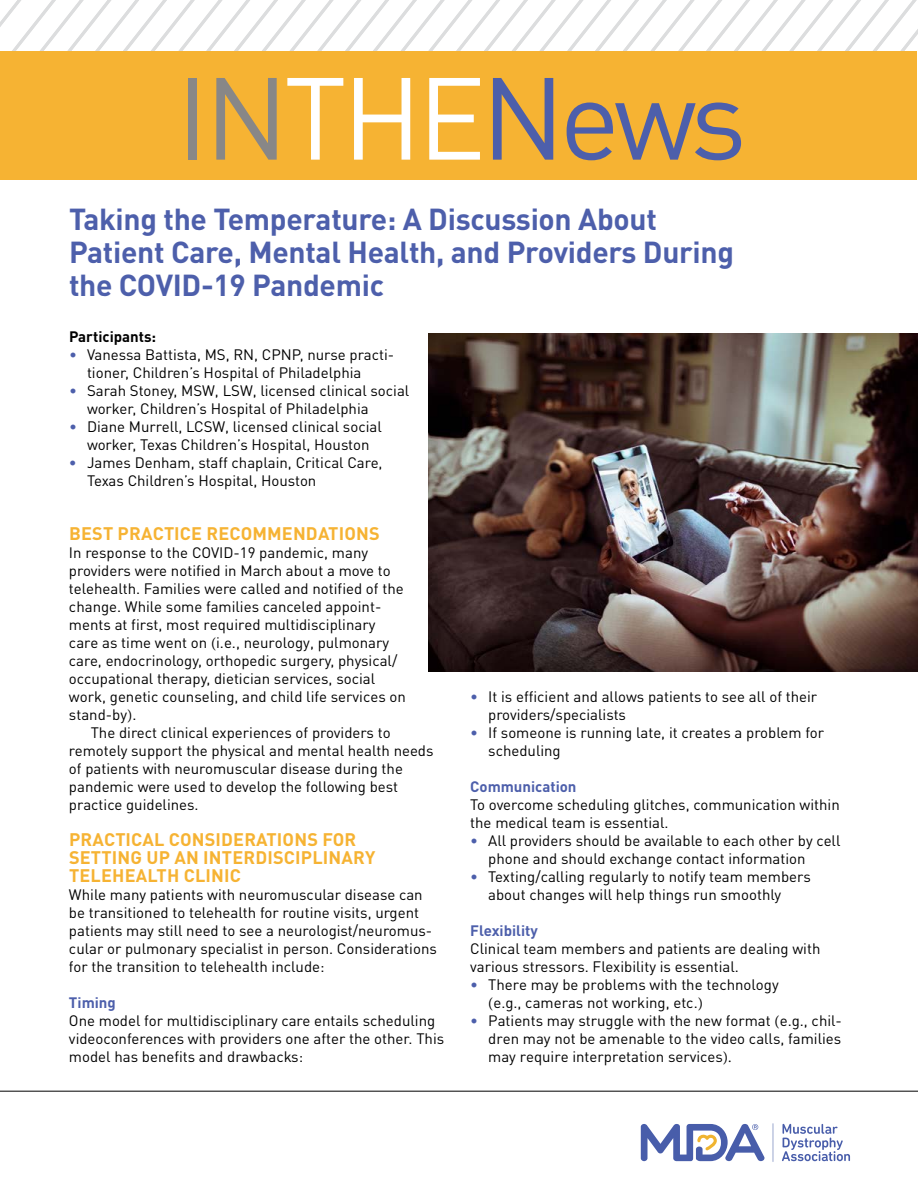
<style>
.page{position:relative;width:918px;height:1188px;background:#fff}
.page>*{position:absolute;margin:0;border:0;box-sizing:border-box;transform-origin:0 0}
.t1{font:114.75px "DINOT";letter-spacing:-.04em;color:#4d5fab}
.t2{font:700 30px/33px "DINOT";letter-spacing:-.01em;color:#4d5fab}
.t3{font:700 18px/18px "DINOT";letter-spacing:.01em;color:#f6b333}
.t4{font:15px/18px "DINOT";color:#000}
.t5{font:700 15px "DINOT";color:#4d5fab}
.t6{font:700 15px "DINOT";color:#000}
.s1{color:#888787}
.s2{color:#fff}
.s3{color:#4d5fab}
.s4{font-family:"Minion Pro"}
</style>
<div class="page">
<svg style="left:0;top:0;width:918px;height:94px"></svg>
<div style="left:1px;top:51px;width:916px;height:128px;background:#f6b333"></div>
<svg style="left:772px;top:1123px;width:2px;height:39px"></svg>
<svg style="left:782px;top:1124px;width:68px;height:37px"></svg>
<svg style="left:641px;top:1124px;width:123px;height:37px"></svg>
<hr style="left:0;top:1091px;width:918px;height:1px;background:#000">
<img style="left:428px;top:333px;width:490px;height:338px">
<h1 class="t1" style="left:177px;top:47px;width:572px"><span class="s1">IN</span><span class="s2">THE</span>News</h1>
<h2 class="t2" style="left:69px;top:202px;width:667px">Taking the Temperature: A Discussion About<br>Patient Care, Mental Health, and Providers During the COVID-19 Pandemic</h2>
<p class="t6" style="left:69px;top:327px;width:89px">Participants:</p>
<p class="t4" style="left:87px;top:345px;width:309px;text-indent:-18px"><span class="s3">•</span> Vanessa Battista, MS, RN, CPNP, nurse practi&shy;tioner, Children’s Hospital of Philadelphia</p>
<p class="t4" style="left:87px;top:381px;width:324px;text-indent:-18px"><span class="s3">•</span> Sarah Stoney, MSW, LSW, licensed clinical social worker, Children’s Hospital of Philadelphia</p>
<p class="t4" style="left:69px;top:417px;width:314px;text-align:center"><span class="s3">•</span> Diane Murrell, LCSW, licensed clinical social worker, Texas Children’s Hospital, Houston</p>
<p class="t4" style="left:87px;top:453px;width:297px;text-indent:-18px"><span class="s3">•</span> James Denham, staff chaplain, Critical Care,<br>Texas Children’s Hospital, Houston</p>
<p class="t3" style="left:69px;top:524px;width:312px">BEST PRACTICE RECOMMENDATIONS</p>
<p class="t4" style="left:69px;top:543px;width:338px">In response to the COVID-19 pandemic, many providers were notified in March about a move to telehealth. Families were called and notified of the change. While some families canceled appoint&shy;ments at first, most required multidisciplinary care as time went on <span class="s4">(</span>i.e., neurology, pulmonary care, endocrinology, orthopedic surgery, physical/ occupational therapy, dietician services, social work, genetic counseling, and child life services on stand-by<span class="s4">)</span>.</p>
<p class="t4" style="left:69px;top:723px;width:366px;text-indent:22px">The direct clinical experiences of providers to remotely support the physical and mental health needs of patients with neuromuscular disease during the pandemic were used to develop the following best practice guidelines.</p>
<p class="t3" style="left:69px;top:830px;width:308px">PRACTICAL CONSIDERATIONS FOR<br>SETTING UP AN INTERDISCIPLINARY<br>TELEHEALTH CLINIC</p>
<p class="t4" style="left:69px;top:885px;width:369px">While many patients with neuromuscular disease can be transitioned to telehealth for routine visits, urgent patients may still need to see a neurologist/neuromus&shy;cular or pulmonary specialist in person. Considerations for the transition to telehealth include:</p>
<p class="t5" style="left:69px;top:993px;width:48px">Timing</p>
<p class="t4" style="left:69px;top:1011px;width:377px">One model for multidisciplinary care entails scheduling videoconferences with providers one after the other. This model has benefits and drawbacks:</p>
<p class="t4" style="left:488px;top:687px;width:330px;text-indent:-18px"><span class="s3">•</span> It is efficient and allows patients to see all of their providers/specialists</p>
<p class="t4" style="left:488px;top:723px;width:338px;text-indent:-18px"><span class="s3">•</span> If someone is running late, it creates a problem for scheduling</p>
<p class="t5" style="left:470px;top:777px;width:108px">Communication</p>
<p class="t4" style="left:470px;top:795px;width:371px">To overcome scheduling glitches, communication within the medical team is essential.</p>
<p class="t4" style="left:488px;top:831px;width:354px;text-indent:-18px"><span class="s3">•</span> All providers should be available to each other by cell phone and should exchange contact information</p>
<p class="t4" style="left:488px;top:867px;width:324px;text-indent:-18px"><span class="s3">•</span> Texting/calling regularly to notify team members about changes will help things run smoothly</p>
<p class="t5" style="left:470px;top:921px;width:69px">Flexibility</p>
<p class="t4" style="left:470px;top:939px;width:352px">Clinical team members and patients are dealing with various stressors. Flexibility is essential.</p>
<p class="t4" style="left:488px;top:975px;width:292px;text-indent:-18px"><span class="s3">•</span> There may be problems with the technology <span class="s4">(</span>e.g., cameras not working, etc.<span class="s4">)</span></p>
<p class="t4" style="left:488px;top:1011px;width:355px;text-align:justify;text-indent:-18px"><span class="s3">•</span> Patients may struggle with the new format <span class="s4">(</span>e.g., chil&shy;dren may not be amenable to the video calls, families may require interpretation services<span class="s4">).</span></p>
</div>
